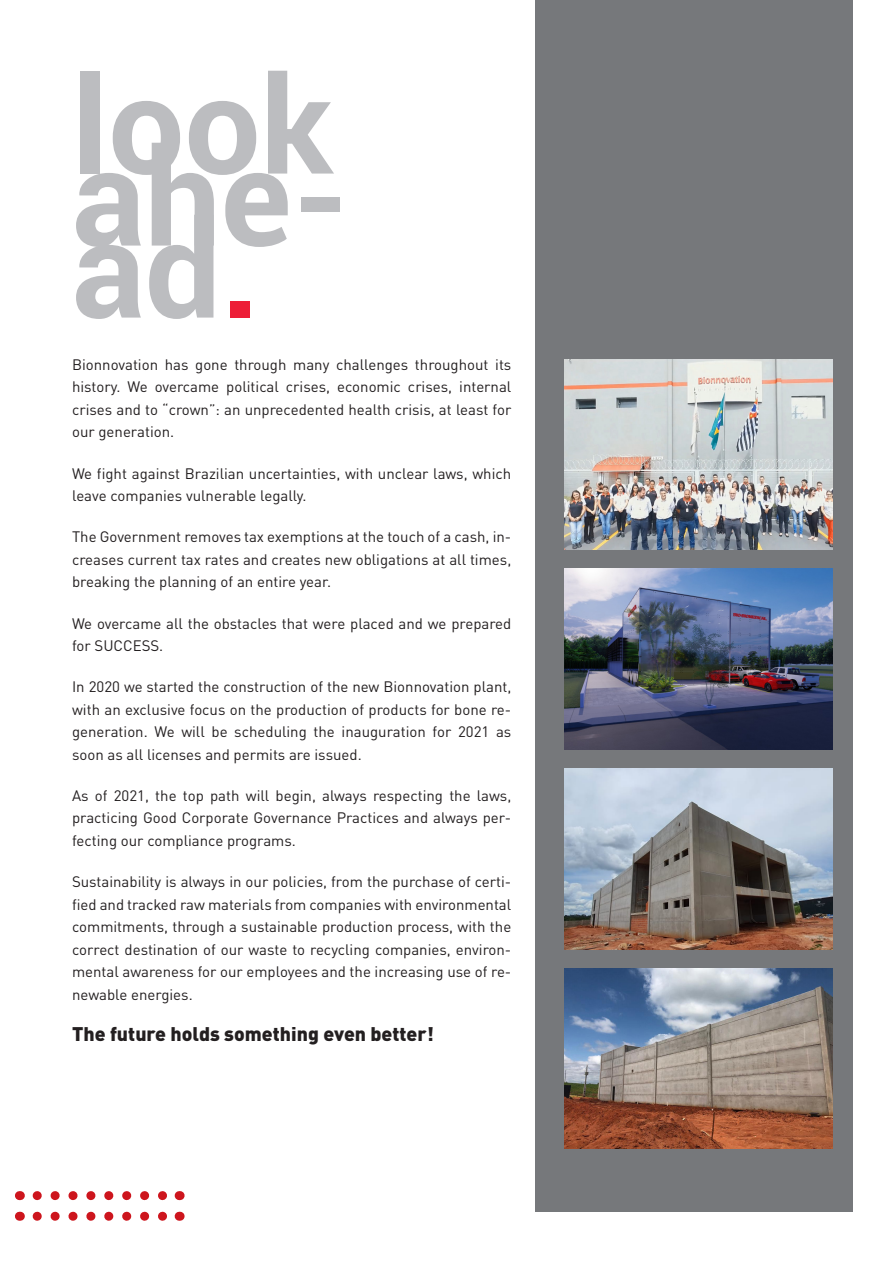
<style>
.page{position:relative;width:893px;height:1263px;background:#fff}
.page>*{position:absolute;margin:0;border:0;box-sizing:border-box;transform-origin:0 0}
.t1{font:700 135px "Roboto";color:#bcbdc0}
.Body_Text_Black_1{font:900 19.5px "DIN Pro";color:#231f20}
.Body_Text_Black_1-2{font:15px/22.5px "DIN Pro";color:#231f20;text-align:justify}
.s1{color:#ed1e37}
</style>
<div class="page">
<div style="left:536px;top:0;width:317px;height:1212px;background:#76787b"></div>
<img style="left:564px;top:359px;width:268px;height:190px">
<img style="left:564px;top:569px;width:268px;height:180px">
<img style="left:564px;top:769px;width:268px;height:180px">
<img style="left:564px;top:968px;width:268px;height:181px">
<svg style="left:37px;top:1191px;width:130px;height:9px"></svg>
<svg style="left:37px;top:1212px;width:130px;height:9px"></svg>
<p class="t1" style="left:72px;top:30px;width:262px">look</p>
<p class="t1" style="left:72px;top:102px;width:280px">ahe-</p>
<p class="t1" style="left:72px;top:174px;width:189px">ad<span class="s1">.</span></p>
<p class="Body_Text_Black_1-2" style="left:72px;top:352px;width:441px">Bionnovation has gone through many challenges throughout its history. We overcame political crises, economic crises, internal crises and to “crown”: an unprecedented health crisis, at least for our generation.</p>
<p class="Body_Text_Black_1-2" style="left:72px;top:460px;width:441px">We fight against Brazilian uncertainties, with unclear laws, which leave companies vulnerable legally.</p>
<p class="Body_Text_Black_1-2" style="left:72px;top:524px;width:441px">The Government removes tax exemptions at the touch of a cash, in&shy;creases current tax rates and creates new obligations at all times, breaking the planning of an entire year.</p>
<p class="Body_Text_Black_1-2" style="left:72px;top:610px;width:441px">We overcame all the obstacles that were placed and we prepared for SUCCESS.</p>
<p class="Body_Text_Black_1-2" style="left:72px;top:674px;width:441px">In 2020 we started the construction of the new Bionnovation plant, with an exclusive focus on the production of products for bone re&shy;generation. We will be scheduling the inauguration for 2021 as soon as all licenses and permits are issued.</p>
<p class="Body_Text_Black_1-2" style="left:72px;top:783px;width:441px">As of 2021, the top path will begin, always respecting the laws, practicing Good Corporate Governance Practices and always per&shy;fecting our compliance programs.</p>
<p class="Body_Text_Black_1-2" style="left:72px;top:869px;width:441px">Sustainability is always in our policies, from the purchase of certi&shy;fied and tracked raw materials from companies with environmental commitments, through a sustainable production process, with the correct destination of our waste to recycling companies, environ&shy;mental awareness for our employees and the increasing use of re&shy;newable energies.</p>
<p class="Body_Text_Black_1" style="left:72px;top:1017px;width:363px">The future holds something even better!</p>
</div>
